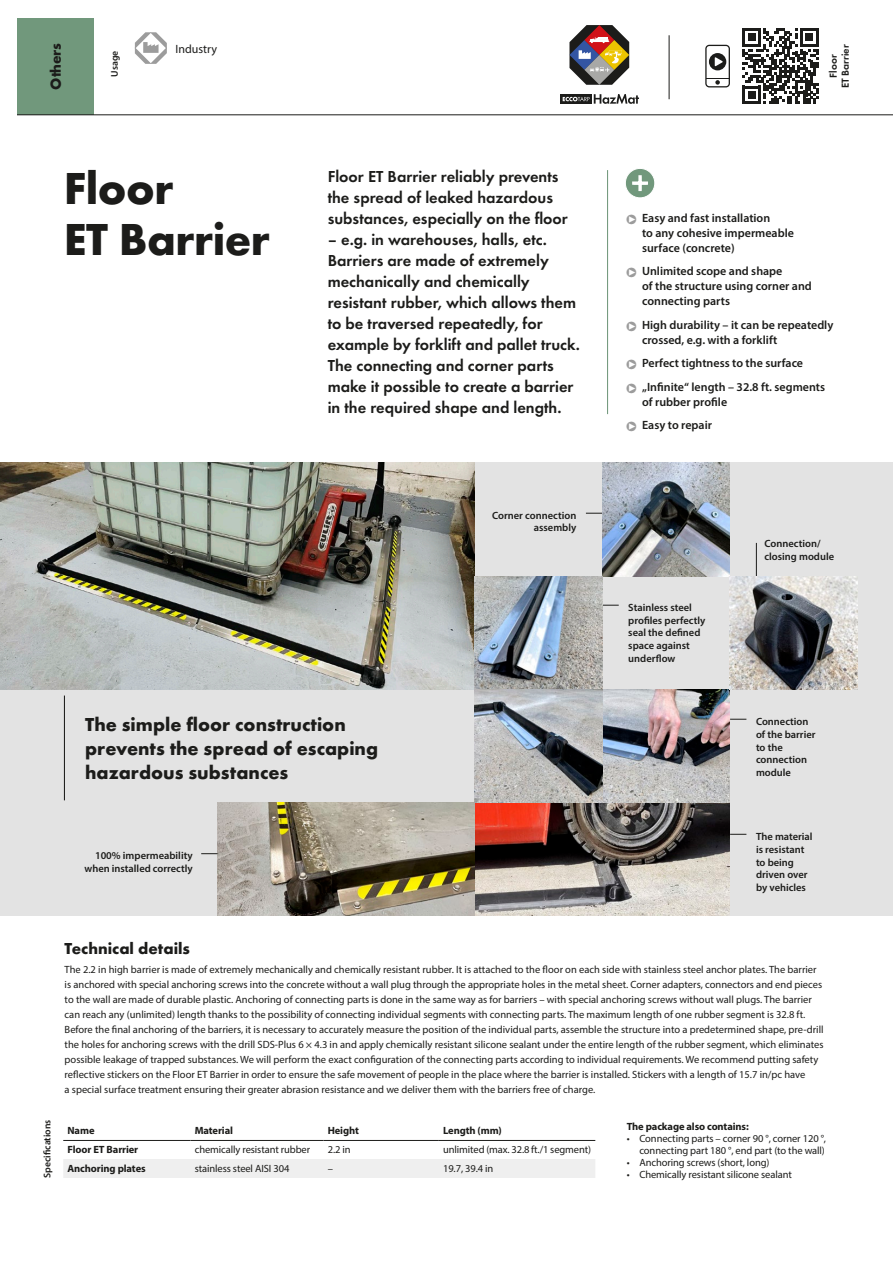
<style>
.page{position:relative;width:893px;height:1263px;background:#fff}
.page>*{position:absolute;margin:0;border:0;box-sizing:border-box;transform-origin:0 0}
._2018_H1{font:700 46.5px/51px "Futura TOT";letter-spacing:-.01em;color:#1c1c1a}
._2018_vykrik_foto{font:700 19.5px/24px "Futura TOT";color:#1c1c1a}
._2018_perex{font:600 16.5px/21px "Futura TOT";color:#1c1c1a}
._2018_H2{font:700 16.5px "Futura TOT";color:#1c1c1a}
.t1{font:700 15px "Futura TOT";letter-spacing:-.01em;color:#1c1c1a}
.t2{font:600 12px/15px "Myriad Pro";color:#1c1c1a}
._2018_zahlavi_aplika{font:12px "Myriad Pro";color:#1c1c1a}
._2018_text_plain{font:10.5px/15px "Myriad Pro";color:#1c1c1a}
._2018_popiska{font:600 10.5px/12.8px "Myriad Pro";color:#1c1c1a}
._2018_tab_text{font:10.5px "Myriad Pro";letter-spacing:-.01em;color:#1c1c1a}
._2018_tab_text_bold{font:700 10.5px "Myriad Pro";letter-spacing:-.01em;color:#1c1c1a}
._2018_tab_text-2{font:700 10.5px "Myriad Pro";letter-spacing:-.01em;color:#1c1c1a}
._2018_perex-2{font:600 10.5px/12px "Futura TOT";color:#1c1c1a;text-align:center}
._2018_zahlavi_rot{font:600 9.75px "Myriad Pro";color:#1c1c1a}
.s1{color:#9c9c9c}
</style>
<div class="page">
<div style="left:0;top:463px;width:893px;height:453px;background:#e3e3e3"></div>
<hr style="left:64px;top:695px;width:1px;height:105px;background:#1c1c1a">
<div style="left:63px;top:1159px;width:532px;height:19px;background:#efefef"></div>
<hr style="left:63px;top:1140px;width:127px;height:1px;background:#1c1c1a">
<hr style="left:190px;top:1140px;width:133px;height:1px;background:#1c1c1a">
<hr style="left:323px;top:1140px;width:116px;height:1px;background:#1c1c1a">
<hr style="left:439px;top:1140px;width:156px;height:1px;background:#1c1c1a">
<svg style="left:602px;top:605px;width:17px;height:1px"></svg>
<svg style="left:730px;top:719px;width:16px;height:1px"></svg>
<svg style="left:730px;top:834px;width:16px;height:1px"></svg>
<svg style="left:586px;top:513px;width:16px;height:1px"></svg>
<hr style="left:756px;top:543px;width:1px;height:33px;background:#1c1c1a">
<svg style="left:135px;top:32px;width:32px;height:32px"></svg>
<img style="left:0;top:463px;width:475px;height:226px">
<img style="left:218px;top:802px;width:512px;height:114px">
<img style="left:602px;top:463px;width:128px;height:113px">
<img style="left:475px;top:576px;width:127px;height:113px">
<img style="left:475px;top:689px;width:255px;height:114px">
<img style="left:730px;top:576px;width:127px;height:113px">
<hr style="left:607px;top:170px;width:1px;height:244px;background:#71987c">
<svg style="left:625px;top:168px;width:30px;height:30px"></svg>
<div style="left:625px;top:168px;width:30px;height:30px;border:1px solid #fff;border-radius:50%"></div>
<svg style="left:631px;top:174px;width:18px;height:18px"></svg>
<div style="left:17px;top:18px;width:77px;height:96px;background:#71987c"></div>
<hr style="left:17px;top:114px;width:876px;height:1px;background:#1c1c1a">
<svg style="left:201px;top:853px;width:17px;height:1px"></svg>
<svg style="left:743px;top:28px;width:75px;height:76px"></svg>
<svg style="left:705px;top:45px;width:25px;height:42px"></svg>
<hr style="left:669px;top:35px;width:1px;height:64px;background:#1c1c1a">
<svg style="left:560px;top:94px;width:3px;height:10px"></svg>
<svg style="left:563px;top:94px;width:76px;height:10px"></svg>
<svg style="left:569px;top:25px;width:60px;height:60px"></svg>
<h3 class="t1" style="left:46px;top:90px;width:48px;rotate:-90deg">Others</h3>
<p class="_2018_zahlavi_rot" style="left:108px;top:77px;width:28px;rotate:-90deg">Usage</p>
<p class="_2018_zahlavi_aplika" style="left:175px;top:41px;width:43px">Industry</p>
<p class="_2018_H1" style="left:64px;top:162px;width:208px">Floor<br>ET Barrier</p>
<p class="_2018_perex" style="left:328px;top:166px;width:242px">Floor ET Barrier reliably prevents the spread of leaked hazardous substances, especially on the floor</p>
<p class="_2018_perex" style="left:328px;top:229px;width:254px">– e.g. in warehouses, halls, etc.<br>Barriers are made of extremely mechanically and chemically resistant rubber, which allows them to be traversed repeatedly, for example by forklift and pallet truck.<br>The connecting and corner parts make it possible to create a barrier in the required shape and length.</p>
<p class="_2018_vykrik_foto" style="left:85px;top:712px;width:294px">The simple floor construction prevents the spread of escaping hazardous substances</p>
<p class="_2018_popiska" style="left:85px;top:849px;width:110px;text-align:right">100% impermeability when installed correctly</p>
<p class="_2018_popiska" style="left:492px;top:508px;width:86px;text-align:right">Corner connection assembly</p>
<p class="_2018_perex-2" style="left:827px;top:88px;width:45px;rotate:-90deg">Floor<br>ET Barrier</p>
<p class="t2" style="left:642px;top:210px;width:153px;text-indent:-17px"><span class="s1">❑</span> Easy and fast installation<br>to any cohesive impermeable surface (concrete)</p>
<p class="t2" style="left:642px;top:263px;width:171px;text-indent:-17px"><span class="s1">❑</span> Unlimited scope and shape<br>of the structure using corner and connecting parts</p>
<p class="t2" style="left:642px;top:317px;width:193px;text-indent:-17px"><span class="s1">❑</span> High durability – it can be repeatedly crossed, e.g. with a forklift</p>
<p class="t2" style="left:625px;top:355px;width:180px"><span class="s1">❑</span> Perfect tightness to the surface</p>
<p class="t2" style="left:642px;top:379px;width:184px;text-indent:-17px"><span class="s1">❑</span> „Infinite“ length – 32.8 ft. segments of rubber profile</p>
<p class="t2" style="left:625px;top:417px;width:88px"><span class="s1">❑</span> Easy to repair</p>
<p class="_2018_popiska" style="left:628px;top:601px;width:78px">Stainless steel profiles perfectly seal the defined space against underflow</p>
<p class="_2018_popiska" style="left:764px;top:537px;width:71px">Connection/ closing module</p>
<p class="_2018_popiska" style="left:756px;top:715px;width:61px">Connection of the barrier to the connection module</p>
<p class="_2018_popiska" style="left:756px;top:830px;width:58px">The material is resistant to being driven over by vehicles</p>
<p class="_2018_zahlavi_rot" style="left:41px;top:1178px;width:60px;rotate:-90deg">Specifications</p>
<p class="_2018_H2" style="left:65px;top:938px;width:127px">Technical details</p>
<p class="_2018_text_plain" style="left:65px;top:961px;width:761px">The 2.2 in high barrier is made of extremely mechanically and chemically resistant rubber. It is attached to the floor on each side with stainless steel anchor plates. The barrier is anchored with special anchoring screws into the concrete without a wall plug through the appropriate holes in the metal sheet. Corner adapters, connectors and end pieces to the wall are made of durable plastic. Anchoring of connecting parts is done in the same way as for barriers – with special anchoring screws without wall plugs. The barrier can reach any (unlimited) length thanks to the possibility of connecting individual segments with connecting parts. The maximum length of one rubber segment is 32.8 ft.<br>Before the final anchoring of the barriers, it is necessary to accurately measure the position of the individual parts, assemble the structure into a predetermined shape, pre-drill the holes for anchoring screws with the drill SDS-Plus 6 × 4.3 in and apply chemically resistant silicone sealant under the entire length of the rubber segment, which eliminates possible leakage of trapped substances. We will perform the exact configuration of the connecting parts according to individual requirements. We recommend putting safety reflective stickers on the Floor ET Barrier in order to ensure the safe movement of people in the place where the barrier is installed. Stickers with a length of 15.7 in/pc have<br>a special surface treatment ensuring their greater abrasion resistance and we deliver them with the barriers free of charge.</p>
<p class="_2018_tab_text_bold" style="left:68px;top:1124px;width:29px">Name</p>
<p class="_2018_tab_text_bold" style="left:195px;top:1124px;width:40px">Material</p>
<p class="_2018_tab_text_bold" style="left:328px;top:1124px;width:33px">Height</p>
<p class="_2018_tab_text_bold" style="left:443px;top:1124px;width:60px">Length (mm)</p>
<p class="_2018_tab_text_bold" style="left:68px;top:1143px;width:72px">Floor ET Barrier</p>
<p class="_2018_tab_text" style="left:195px;top:1143px;width:117px">chemically resistant rubber</p>
<p class="_2018_tab_text" style="left:328px;top:1143px;width:24px">2.2 in</p>
<p class="_2018_tab_text" style="left:443px;top:1143px;width:149px">unlimited (max. 32.8 ft./1 segment)</p>
<p class="_2018_tab_text_bold" style="left:68px;top:1162px;width:80px">Anchoring plates</p>
<p class="_2018_tab_text" style="left:195px;top:1162px;width:96px">stainless steel AISI 304</p>
<p class="_2018_tab_text" style="left:328px;top:1162px;width:7px">–</p>
<p class="_2018_tab_text" style="left:443px;top:1162px;width:52px">19.7, 39.4 in</p>
<p class="_2018_tab_text-2" style="left:627px;top:1119px;width:124px">The package also contains:</p>
<p class="_2018_text_plain" style="left:627px;top:1132px;width:201px;line-height:12px;text-align:right">• Connecting parts – corner 90 °, corner 120 °, connecting part 180 °, end part (to the wall)</p>
<p class="_2018_text_plain" style="left:627px;top:1155px;width:144px">• Anchoring screws (short, long)</p>
<p class="_2018_text_plain" style="left:627px;top:1167px;width:167px">• Chemically resistant silicone sealant</p>
</div>
